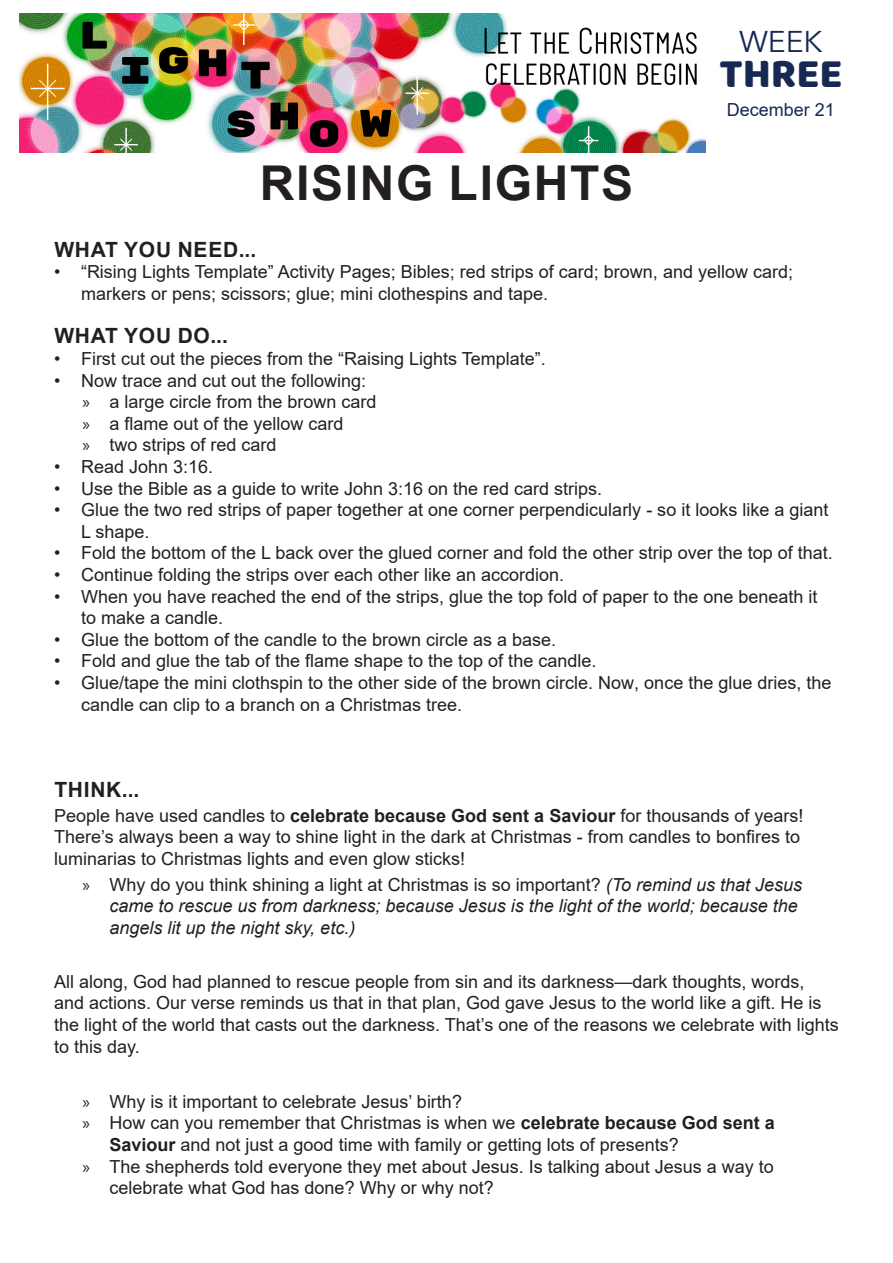
<style>
.page{position:relative;width:893px;height:1263px;background:#fff}
.page>*{position:absolute;margin:0;border:0;box-sizing:border-box;transform-origin:0 0}
.Heading{font:700 48px "Arial";letter-spacing:.035em;color:#231f20}
.t1{font:42px "Baloo";color:#172953}
.t2{font:30px "Avenir";color:#172953}
.Heading_Sub{font:700 21px "Arial";letter-spacing:.035em;color:#231f20}
.t3{font:18px/21.6px "Arial";color:#231f20}
.t4{font:italic 18px/21.6px "Arial";color:#231f20}
.t5{font:18px "Arial";color:#172953}
.s1{font-family:"Myriad Pro"}
.s2{font-weight:700}
.s3{font-family:"Myriad Pro";font-style:normal}
.s4{font-style:normal}
</style>
<div class="page">
<img style="left:20px;top:13px;width:686px;height:140px">
<p class="Heading" style="left:260px;top:149px;width:375px">RISING LIGHTS</p>
<p class="t2" style="left:739px;top:25px;width:84px">WEEK</p>
<p class="t1" style="left:719px;top:48px;width:125px">THREE</p>
<p class="t5" style="left:727px;top:97px;width:110px">December 21</p>
<p class="Heading_Sub" style="left:54px;top:235px;width:203px">WHAT YOU NEED...</p>
<p class="t3" style="left:81px;top:261px;width:713px;text-indent:-27px">• “Rising Lights Template” Activity Pages; Bibles; red strips of card; brown, and yellow card; markers or pens; scissors; glue; mini clothespins and tape.</p>
<p class="Heading_Sub" style="left:54px;top:321px;width:175px">WHAT YOU DO...</p>
<p class="t3" style="left:54px;top:348px;width:493px">• First cut out the pieces from the “Raising Lights Template”.</p>
<p class="t3" style="left:82px;top:369px;width:296px;text-indent:-28px">• Now trace and cut out the following: <span class="s1">»</span> a large circle from the brown card <span class="s1">»</span> a flame out of the yellow card<br><span class="s1">»</span> two strips of red card</p>
<p class="t3" style="left:54px;top:456px;width:161px">• Read John 3:16.</p>
<p class="t3" style="left:54px;top:477px;width:550px">• Use the Bible as a guide to write John 3:16 on the red card strips.</p>
<p class="t3" style="left:81px;top:499px;width:749px;text-indent:-27px">• Glue the two red strips of paper together at one corner perpendicularly - so it looks like a giant<br>L shape.</p>
<p class="t3" style="left:54px;top:542px;width:780px">• Fold the bottom of the L back over the glued corner and fold the other strip over the top of that.</p>
<p class="t3" style="left:54px;top:564px;width:512px">• Continue folding the strips over each other like an accordion.</p>
<p class="t3" style="left:81px;top:585px;width:738px;text-indent:-27px">• When you have reached the end of the strips, glue the top fold of paper to the one beneath it to make a candle.</p>
<p class="t3" style="left:54px;top:628px;width:504px">• Glue the bottom of the candle to the brown circle as a base.</p>
<p class="t3" style="left:54px;top:650px;width:544px">• Fold and glue the tab of the flame shape to the top of the candle.</p>
<p class="t3" style="left:81px;top:672px;width:752px;text-indent:-27px">• Glue/tape the mini clothspin to the other side of the brown circle. Now, once the glue dries, the candle can clip to a branch on a Christmas tree.</p>
<p class="Heading_Sub" style="left:54px;top:775px;width:86px">THINK...</p>
<p class="t3" style="left:54px;top:804px;width:751px">People have used candles to <span class="s2">celebrate because God sent a Saviour</span> for thousands of years!<br>There’s always been a way to shine light in the dark at Christmas - from candles to bonfires to luminarias to Christmas lights and even glow sticks!</p>
<p class="t4" style="left:110px;top:874px;width:694px;text-indent:-27px"><span class="s3">»</span> <span class="s4">Why do you think shining a light at Christmas is so important?</span> (To remind us that Jesus came to rescue us from darkness; because Jesus is the light of the world; because the angels lit up the night sky, etc.)</p>
<p class="t3" style="left:54px;top:970px;width:786px">All along, God had planned to rescue people from sin and its darkness—dark thoughts, words, and actions. Our verse reminds us that in that plan, God gave Jesus to the world like a gift. He is the light of the world that casts out the darkness. That’s one of the reasons we celebrate with lights to this day.</p>
<p class="t3" style="left:82px;top:1090px;width:381px"><span class="s1">»</span> Why is it important to celebrate Jesus’ birth?</p>
<p class="t3" style="left:110px;top:1112px;width:667px;text-indent:-27px"><span class="s1">»</span> How can you remember that Christmas is when we <span class="s2">celebrate because God sent a<br>Saviour</span> and not just a good time with family or getting lots of presents?</p>
<p class="t3" style="left:110px;top:1155px;width:666px;text-indent:-27px"><span class="s1">»</span> The shepherds told everyone they met about Jesus. Is talking about Jesus a way to celebrate what God has done? Why or why not?</p>
</div>
